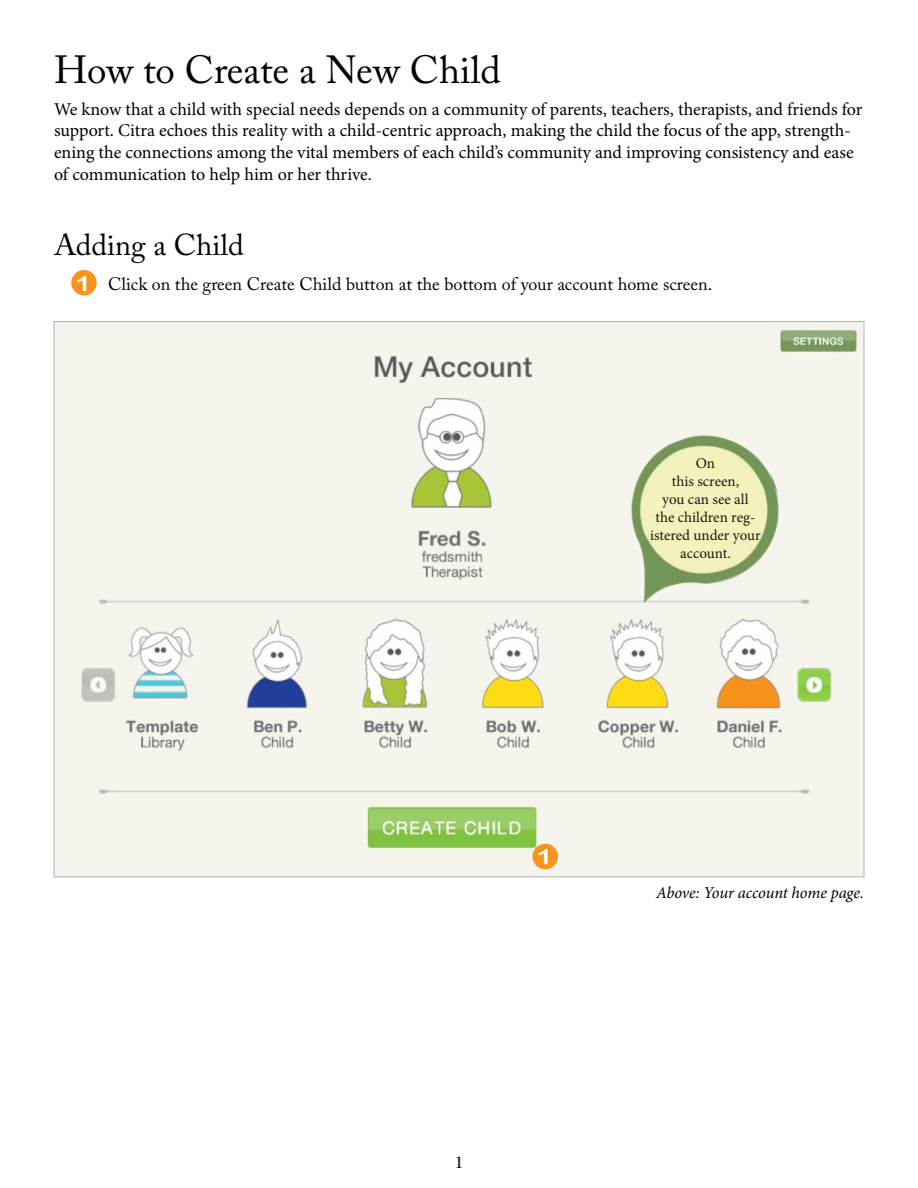
<style>
.page{position:relative;width:918px;height:1188px;background:#fff}
.page>*{position:absolute;margin:0;border:0;box-sizing:border-box;transform-origin:0 0}
.t1{font:39px "Adobe Caslon Pro";color:#000}
.t2{font:30px "Adobe Caslon Pro";color:#000}
.t3{font:21px "Arial Rounded MT Bold";color:#fff;scale:1.25 1}
.t4{font:18px/21.6px "Minion Pro";color:#000}
.t5{font:18px "Adobe Caslon Pro";color:#000}
.t6{font:italic 16.5px "Minion Pro";letter-spacing:-.01em;color:#000}
.t7{font:15px/18px "Minion Pro";color:#000;text-align:center}
.s1{font-family:"Arial Rounded MT Bold";font-size:21px;color:#fff}
</style>
<div class="page">
<div style="left:71px;top:270px;width:26px;height:26px;background:#f8931f;border-radius:50%"></div>
<img style="left:56px;top:323px;width:806px;height:552px">
<div style="left:533px;top:844px;width:25px;height:25px;background:#f8931f;border-radius:50%"></div>
<img style="left:596px;top:415px;width:204px;height:195px">
<h1 class="t1" style="left:54px;top:46px;width:448px">How to Create a New Child</h1>
<p class="t4" style="left:54px;top:98px;width:810px">We know that a child with special needs depends on a community of parents, teachers, therapists, and friends for support. Citra echoes this reality with a child-centric approach, making the child the focus of the app, strength&shy;ening the connections among the vital members of each child’s community and improving consistency and ease of communication to help him or her thrive.</p>
<h2 class="t2" style="left:54px;top:228px;width:191px">Adding a Child</h2>
<p class="t5" style="left:76px;top:273px;width:638px"><span class="s1">1</span> Click on the green Create Child button at the bottom of your account home screen.</p>
<p class="t7" style="left:650px;top:455px;width:112px">On<br>this screen,<br>you can see all<br>the children reg&shy;istered under your account.</p>
<p class="t3" style="left:537px;top:844px;width:14px">1</p>
<p class="t4" style="left:455px;top:1151px;width:10px">1</p>
<p class="t6" style="left:656px;top:881px;width:209px">Above: Your account home page.</p>
</div>
